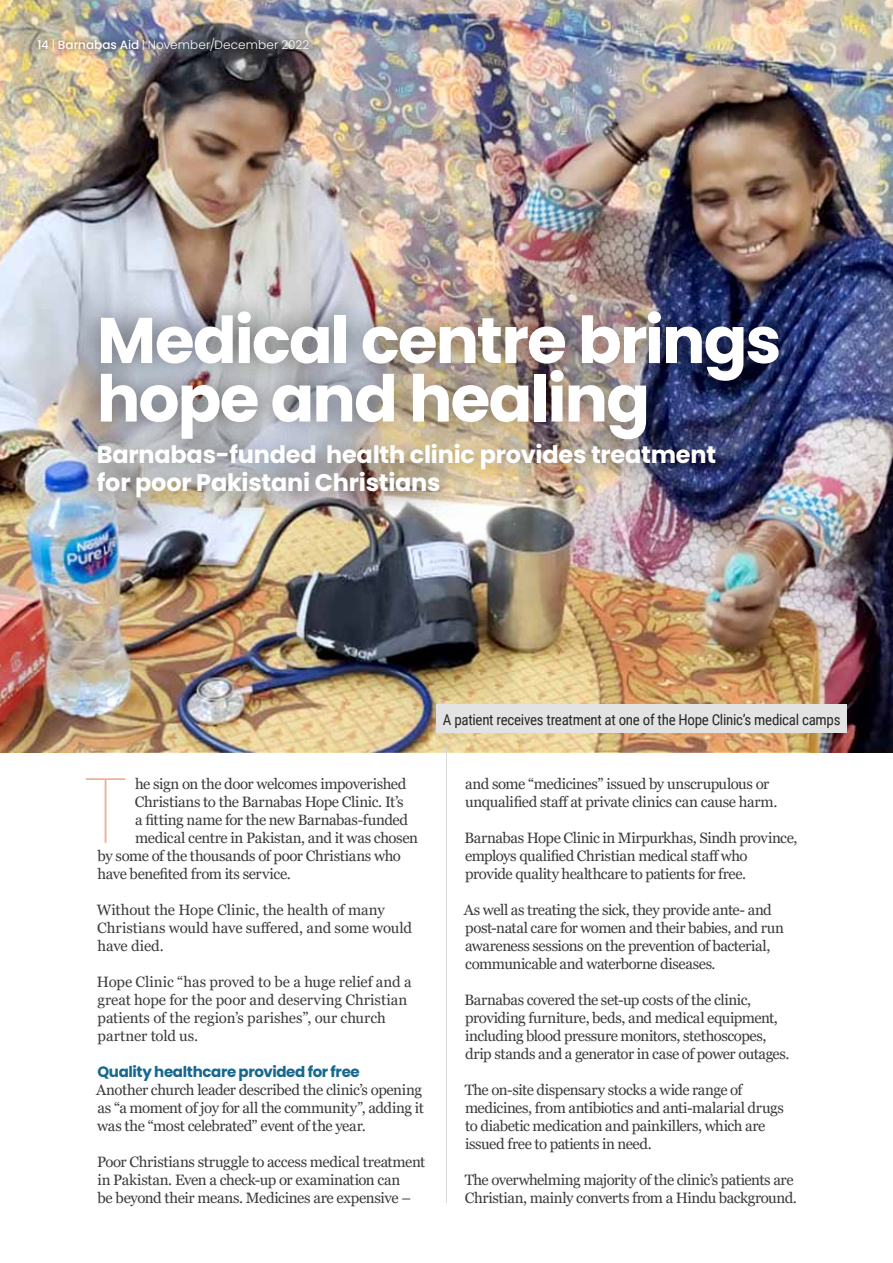
<style>
.page{position:relative;width:893px;height:1263px;background:#fff}
.page>*{position:absolute;margin:0;border:0;box-sizing:border-box;transform-origin:0 0}
.t1{font:100 91.65px "Poppins";color:#eead95}
.t2{font:700 64.5px/58.5px "Poppins";letter-spacing:-.03em;color:#fff}
.t3{font:700 24px/28.5px "Poppins";letter-spacing:-.01em;color:#fff}
.t4{font:15px/18px "Georgia Pro";letter-spacing:-.025em;color:#3c3c3b}
.t5{font:15px/18px "Georgia Pro";letter-spacing:-.005em;color:#3c3c3b}
.t6{font:15px "Roboto Condensed";letter-spacing:-.02em;color:#282827}
.t7{font:700 15px "Poppins";letter-spacing:-.025em;color:#16688e}
.t8{font:300 12px "Poppins";letter-spacing:.01em;color:#fff}
.s1{font-weight:500}
</style>
<div class="page">
<img style="left:0;top:0;width:893px;height:753px">
<div style="left:69px;top:282px;width:738px;height:244px;background:#000;opacity:.56"></div>
<div style="left:437px;top:705px;width:410px;height:28px;background:#e3e3e3"></div>
<hr style="left:446px;top:746px;width:1px;height:457px;background:#dadada">
<div style="left:30px;top:30px;width:286px;height:28px;background:#000;opacity:.75"></div>
<p class="t8" style="left:37px;top:38px;width:273px"><span class="s1">14</span> | <span class="s1">Barnabas Aid</span> | November/December 2022</p>
<h2 class="t2" style="left:97px;top:311px;width:686px">Medical centre brings hope and healing</h2>
<h3 class="t3" style="left:97px;top:440px;width:621px">Barnabas-funded health clinic provides treatment for poor Pakistani Christians</h3>
<p class="t6" style="left:443px;top:709px;width:399px">A patient receives treatment at one of the Hope Clinic’s medical camps</p>
<h1 class="t1" style="left:84px;top:758px;width:45px">T</h1>
<p class="t4" style="left:135px;top:775px;width:273px">he sign on the door welcomes impoverished</p>
<p class="t4" style="left:135px;top:793px;width:270px">Christians to the Barnabas Hope Clinic. It’s</p>
<p class="t4" style="left:135px;top:811px;width:274px">a fitting name for the new Barnabas-funded</p>
<p class="t4" style="left:135px;top:829px;width:284px">medical centre in Pakistan, and it was chosen</p>
<p class="t4" style="left:98px;top:847px;width:305px">by some of the thousands of poor Christians who</p>
<p class="t4" style="left:97px;top:865px;width:195px">have benefited from its service.</p>
<p class="t5" style="left:97px;top:901px;width:317px">Without the Hope Clinic, the health of many<br>Christians would have suffered, and some would have died.</p>
<p class="t5" style="left:97px;top:973px;width:316px">Hope Clinic “has proved to be a huge relief and a great hope for the poor and deserving Christian patients of the region’s parishes”, our church partner told us.</p>
<p class="t7" style="left:97px;top:1063px;width:264px">Quality healthcare provided for free</p>
<p class="t4" style="left:96px;top:1081px;width:329px">Another church leader described the clinic’s opening as “a moment of joy for all the community”, adding it was the “most celebrated” event of the year.</p>
<p class="t4" style="left:97px;top:1153px;width:330px">Poor Christians struggle to access medical treatment in Pakistan. Even a check-up or examination can<br>be beyond their means. Medicines are expensive –</p>
<p class="t4" style="left:465px;top:775px;width:314px">and some “medicines” issued by unscrupulous or unqualified staff at private clinics can cause harm.</p>
<p class="t4" style="left:465px;top:829px;width:334px">Barnabas Hope Clinic in Mirpurkhas, Sindh province, employs qualified Christian medical staff who provide quality healthcare to patients for free.</p>
<p class="t4" style="left:464px;top:901px;width:322px">As well as treating the sick, they provide ante- and post-natal care for women and their babies, and run awareness sessions on the prevention of bacterial, communicable and waterborne diseases.</p>
<p class="t4" style="left:465px;top:991px;width:326px">Barnabas covered the set-up costs of the clinic, providing furniture, beds, and medical equipment, including blood pressure monitors, stethoscopes, drip stands and a generator in case of power outages.</p>
<p class="t4" style="left:465px;top:1081px;width:321px">The on-site dispensary stocks a wide range of medicines, from antibiotics and anti-malarial drugs to diabetic medication and painkillers, which are issued free to patients in need.</p>
<p class="t4" style="left:465px;top:1171px;width:334px">The overwhelming majority of the clinic’s patients are<br>Christian, mainly converts from a Hindu background.</p>
</div>
